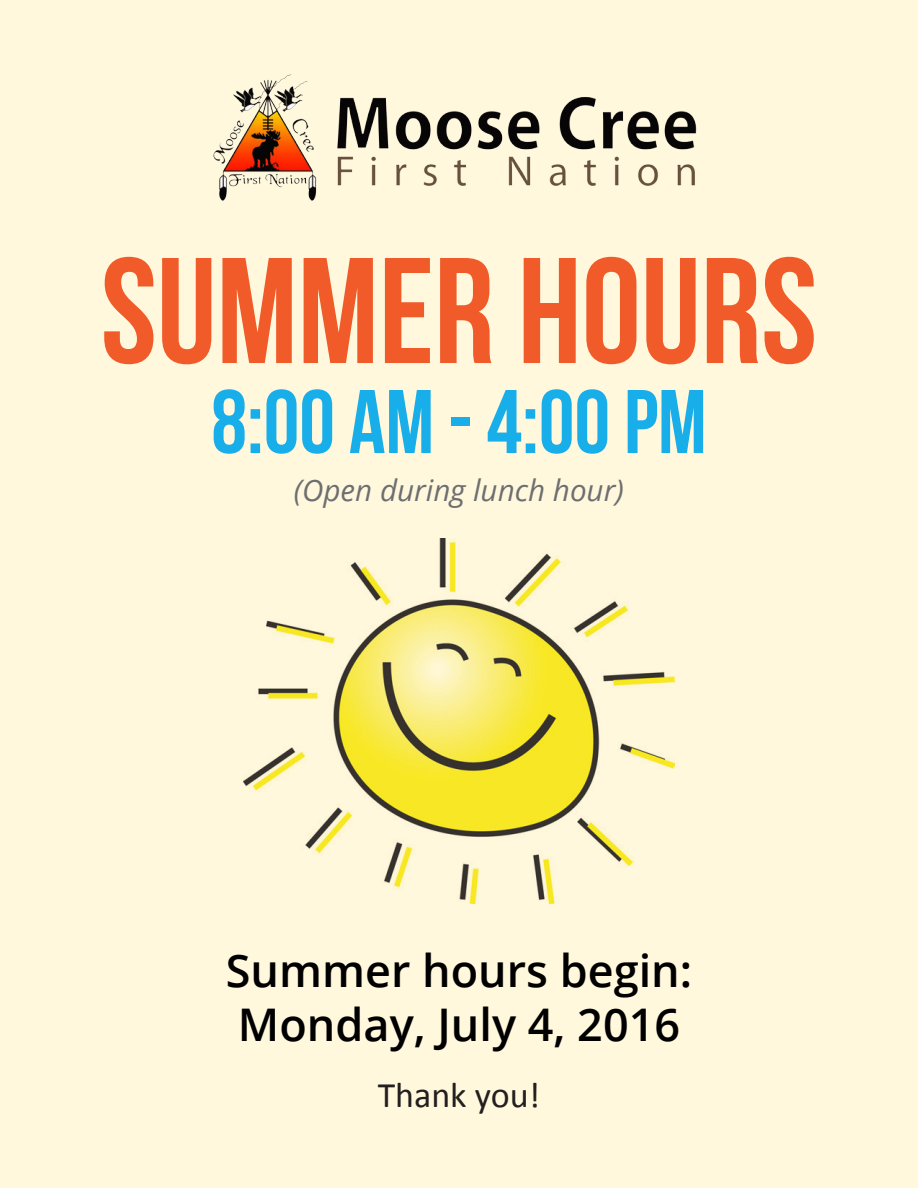
<style>
.page{position:relative;width:918px;height:1188px;background:#fff8dc}
.page>*{position:absolute;margin:0;border:0;box-sizing:border-box;transform-origin:0 0}
.t1{font:150px "Bebas Neue";color:#f15a29}
.t2{font:90px "Bebas Neue";color:#18aeea}
.t3{font:600 45px/54px "Open Sans";color:#000}
.t4{font:36px "Calibri";color:#231f20}
.t5{font:italic 29.7px "Open Sans";color:#6d6e71}
</style>
<div class="page">
<img style="left:213px;top:74px;width:484px;height:127px">
<img style="left:243px;top:539px;width:432px;height:365px">
<h1 class="t1" style="left:101px;top:229px;width:718px">SUMMER HOURS</h1>
<h2 class="t2" style="left:211px;top:373px;width:497px">8:00 AM - 4:00 PM</h2>
<p class="t5" style="left:294px;top:470px;width:332px">(Open during lunch hour)</p>
<p class="t3" style="left:226px;top:943px;width:468px">Summer hours begin:<br>Monday, July 4, 2016</p>
<p class="t4" style="left:378px;top:1072px;width:164px">Thank you!</p>
</div>
